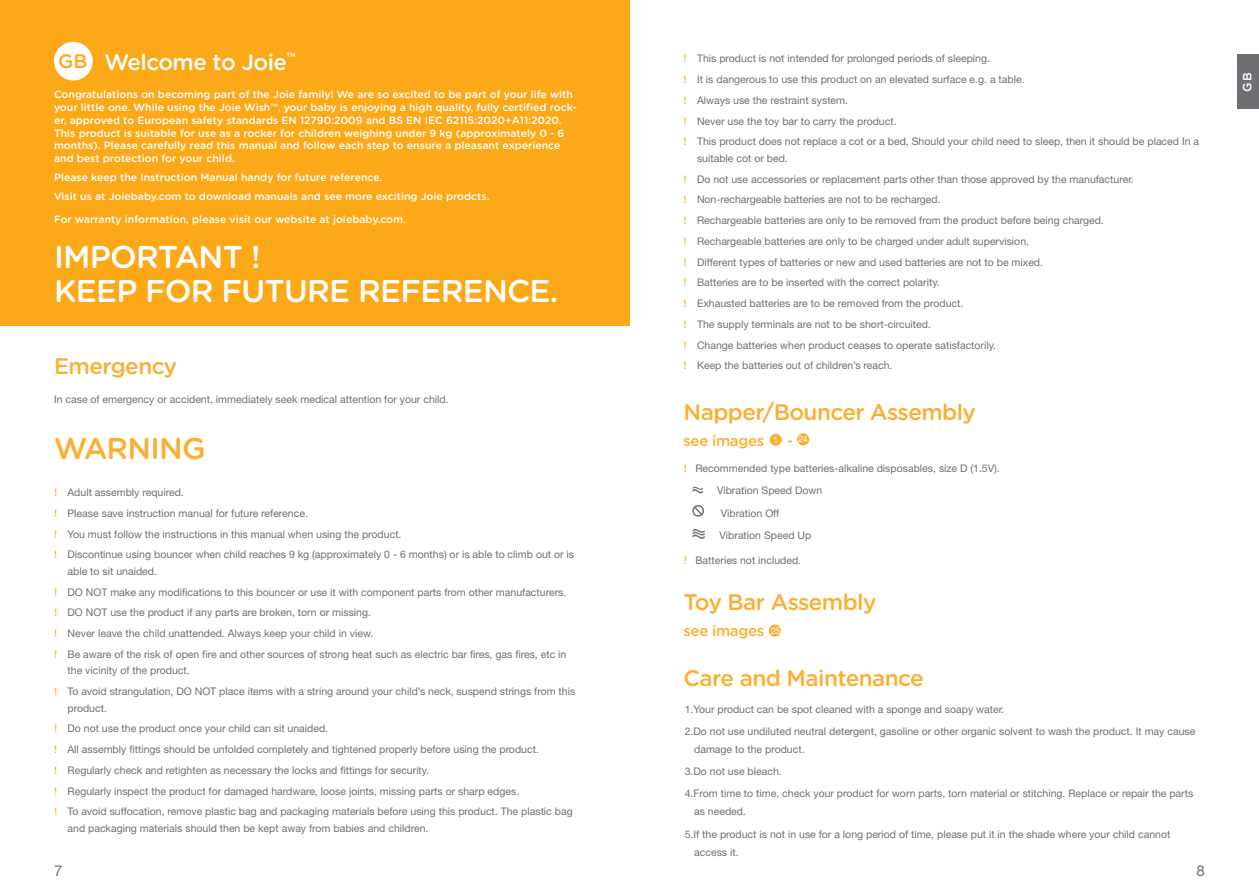
<style>
.page{position:relative;width:1259px;height:893px;background:#fff}
.page>*{position:absolute;margin:0;border:0;box-sizing:border-box;transform-origin:0 0}
.t1{font:500 31.5px/34.2px "Gotham Rounded";letter-spacing:-.025em;color:#fff}
.t2{font:500 30px "Gotham Rounded";letter-spacing:-.025em;color:#fbaf33}
.t3{font:500 22.5px "Gotham Rounded";letter-spacing:-.025em;color:#fbaf33}
.t4{font:500 22.5px "Gotham Rounded";letter-spacing:-.025em;color:#fff}
.t5{font:500 19.5px "Gotham Rounded";color:#fba918}
.t6{font:500 15px "Gotham Rounded";letter-spacing:-.025em;color:#fbaf33}
.t7{font:15px "Helvetica Neue LT Std";color:#716f73}
.t8{font:500 12px "Gotham Rounded";color:#fff}
.t9{font:10.5px/20.7px "Helvetica Neue LT Std";color:#716f73}
.t10{font:500 10.5px/12.8px "Gotham Rounded";color:#fff}
.s1{font-family:"Gotham Rounded";font-weight:500;color:#fbaf33}
.s2{font-family:"Helvetica Neue LT Std";font-weight:400;font-size:9px;color:#fff}
</style>
<div class="page">
<div style="left:1237px;top:54px;width:22px;height:55px;background:#716f73"></div>
<div style="left:0;top:0;width:629px;height:326px;background:#fba918"></div>
<div style="left:54px;top:42px;width:39px;height:38px;background:#fff;border-radius:50%"></div>
<div style="left:769px;top:434px;width:13px;height:12px;background:#fbaf33;border-radius:50%"></div>
<div style="left:797px;top:433px;width:12px;height:12px;background:#fbaf33;border-radius:50%"></div>
<svg style="left:692px;top:486px;width:11px;height:8px"></svg>
<svg style="left:692px;top:505px;width:12px;height:12px"></svg>
<svg style="left:692px;top:529px;width:13px;height:10px"></svg>
<div style="left:769px;top:625px;width:12px;height:12px;background:#fbaf33;border-radius:50%"></div>
<h3 class="t5" style="left:58px;top:47px;width:31px">GB</h3>
<h3 class="t4" style="left:104px;top:46px;width:193px">Welcome to Joie<sup>™</sup></h3>
<p class="t10" style="left:54px;top:88px;width:524px">Congratulations on becoming part of the Joie family! We are so excited to be part of your life with your little one. While using the Joie Wish™, your baby is enjoying a high quality, fully certified rock&shy;er, approved to European safety standards EN 12790:2009 and BS EN IEC 62115:2020+A11:2020.<br>This product is suitable for use as a rocker for children weighing under 9 kg (approximately 0 - 6 months). Please carefully read this manual and follow each step to ensure a pleasant experience and best protection for your child.</p>
<p class="t10" style="left:54px;top:167px;width:437px;line-height:19.2px">Please keep the Instruction Manual handy for future reference.<br>Visit us at Joiebaby.com to download manuals and see more exciting Joie prodcts.</p>
<p class="t10" style="left:54px;top:212px;width:353px">For warranty information, please visit our website at joiebaby.com.</p>
<h1 class="t1" style="left:54px;top:238px;width:506px">IMPORTANT !<br>KEEP FOR FUTURE REFERENCE.</h1>
<h3 class="t3" style="left:54px;top:349px;width:125px">Emergency</h3>
<p class="t9" style="left:54px;top:388px;width:396px">In case of emergency or accident, immediately seek medical attention for your child.</p>
<h2 class="t2" style="left:54px;top:427px;width:153px">WARNING</h2>
<p class="t9" style="left:54px;top:482px;width:521px"><span class="s1">!</span> Adult assembly required.<br><span class="s1">!</span> Please save instruction manual for future reference.<br><span class="s1">!</span> You must follow the instructions in this manual when using the product.<br><span class="s1">!</span> Discontinue using bouncer when child reaches 9 kg (approximately 0 - 6 months) or is able to climb out or is</p>
<p class="t9" style="left:54px;top:561px;width:514px;text-indent:14px">able to sit unaided.<br><span class="s1">!</span> DO NOT make any modifications to this bouncer or use it with component parts from other manufacturers. <span class="s1">!</span> DO NOT use the product if any parts are broken, torn or missing.<br><span class="s1">!</span> Never leave the child unattended. Always keep your child in view.<br><span class="s1">!</span> Be aware of the risk of open fire and other sources of strong heat such as electric bar fires, gas fires, etc in</p>
<p class="t9" style="left:54px;top:660px;width:523px;text-indent:14px">the vicinity of the product.<br><span class="s1">!</span> To avoid strangulation, DO NOT place items with a string around your child’s neck, suspend strings from this</p>
<p class="t9" style="left:54px;top:697px;width:520px;text-indent:14px">product.<br><span class="s1">!</span> Do not use the product once your child can sit unaided.<br><span class="s1">!</span> All assembly fittings should be unfolded completely and tightened properly before using the product.<br><span class="s1">!</span> Regularly check and retighten as necessary the locks and fittings for security.<br><span class="s1">!</span> Regularly inspect the product for damaged hardware, loose joints, missing parts or sharp edges.<br><span class="s1">!</span> To avoid suffocation, remove plastic bag and packaging materials before using this product. The plastic bag</p>
<p class="t9" style="left:68px;top:818px;width:362px">and packaging materials should then be kept away from babies and children.</p>
<p class="t9" style="left:683px;top:48px;width:517px"><span class="s1">!</span> This product is not intended for prolonged periods of sleeping.<br><span class="s1">!</span> It is dangerous to use this product on an elevated surface e.g. a table.<br><span class="s1">!</span> Always use the restraint system.<br><span class="s1">!</span> Never use the toy bar to carry the product.<br><span class="s1">!</span> This product does not replace a cot or a bed, Should your child need to sleep, then it should be placed In a</p>
<p class="t9" style="left:683px;top:148px;width:452px;text-indent:14px">suitable cot or bed.<br><span class="s1">!</span> Do not use accessories or replacement parts other than those approved by the manufacturer. <span class="s1">!</span> Non-rechargeable batteries are not to be recharged.<br><span class="s1">!</span> Rechargeable batteries are only to be removed from the product before being charged.<br><span class="s1">!</span> Rechargeable batteries are only to be charged under adult supervision.<br><span class="s1">!</span> Different types of batteries or new and used batteries are not to be mixed.<br><span class="s1">!</span> Batteries are to be inserted with the correct polarity.<br><span class="s1">!</span> Exhausted batteries are to be removed from the product.<br><span class="s1">!</span> The supply terminals are not to be short-circuited.<br><span class="s1">!</span> Change batteries when product ceases to operate satisfactorily.<br><span class="s1">!</span> Keep the batteries out of children’s reach.</p>
<h3 class="t3" style="left:683px;top:396px;width:294px">Napper/Bouncer Assembly</h3>
<h3 class="t6" style="left:683px;top:430px;width:126px">see images <sup>1</sup> - <sup>24</sup></h3>
<p class="t9" style="left:684px;top:458px;width:317px"><span class="s1">!</span> Recommended type batteries-alkaline disposables, size D (1.5V).</p>
<p class="t9" style="left:717px;top:480px;width:107px">Vibration Speed Down</p>
<p class="t9" style="left:721px;top:502px;width:60px">Vibration Off</p>
<p class="t9" style="left:719px;top:525px;width:93px">Vibration Speed Up</p>
<p class="t9" style="left:684px;top:550px;width:119px"><span class="s1">!</span> Batteries not included.</p>
<h3 class="t3" style="left:683px;top:586px;width:194px">Toy Bar Assembly</h3>
<h3 class="t6" style="left:683px;top:620px;width:98px">see images <span class="s2">25</span></h3>
<h3 class="t3" style="left:683px;top:662px;width:242px">Care and Maintenance</h3>
<p class="t9" style="left:685px;top:698px;width:512px;line-height:22.2px">1.Your product can be spot cleaned with a sponge and soapy water.<br>2.Do not use undiluted neutral detergent, gasoline or other organic solvent to wash the product. It may cause</p>
<p class="t9" style="left:685px;top:738px;width:510px;line-height:22.2px;text-indent:9px">damage to the product.<br>3.Do not use bleach.<br>4.From time to time, check your product for worn parts, torn material or stitching. Replace or repair the parts</p>
<p class="t9" style="left:685px;top:800px;width:487px;line-height:22.2px;text-indent:9px">as needed.<br>5.If the product is not in use for a long period of time, please put it in the shade where your child cannot</p>
<p class="t9" style="left:694px;top:841px;width:46px">access it.</p>
<h3 class="t7" style="left:54px;top:861px;width:10px">7</h3>
<h3 class="t7" style="left:1196px;top:862px;width:10px">8</h3>
<p class="t8" style="left:1238px;top:92px;width:21px;rotate:-90deg">GB</p>
</div>
